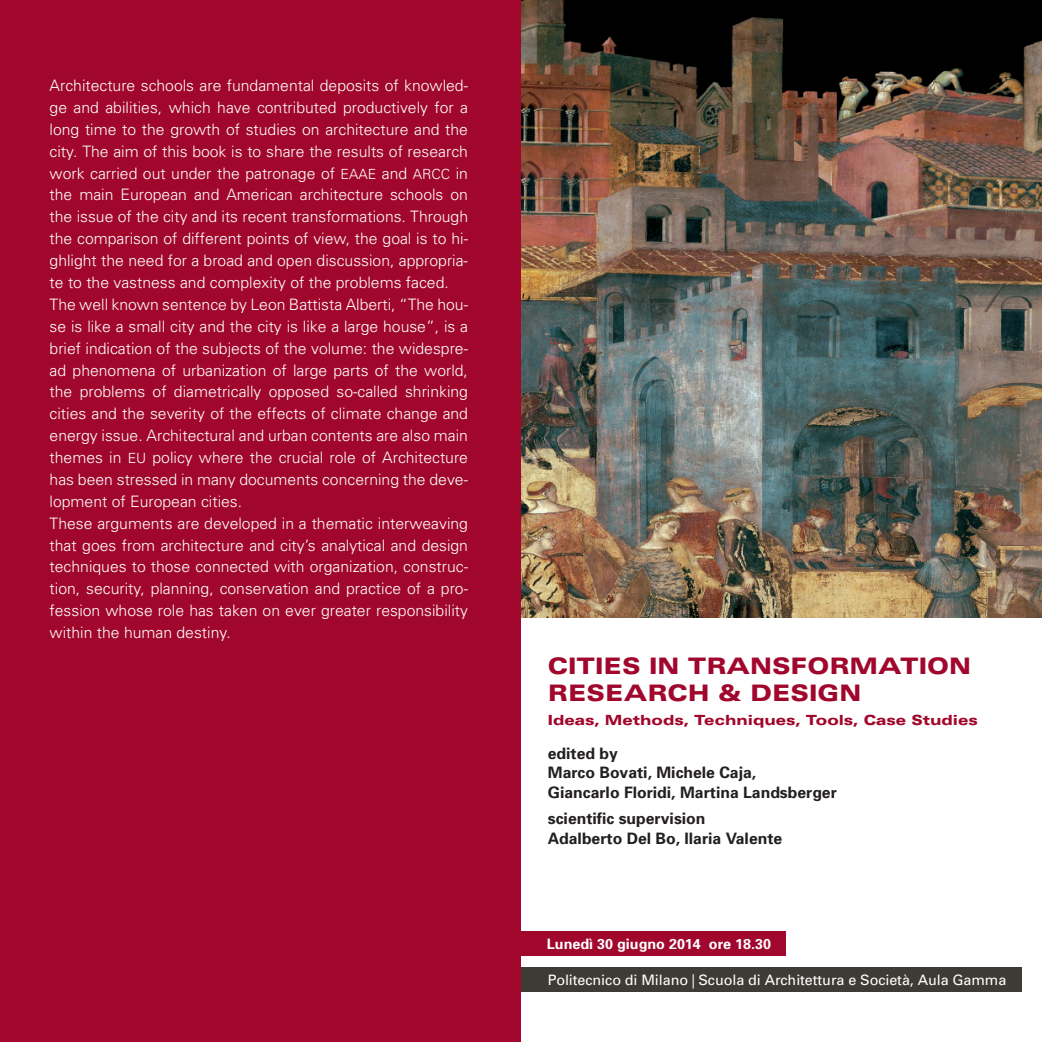
<style>
.page{position:relative;width:1042px;height:1042px;background:#fff}
.page>*{position:absolute;margin:0;border:0;box-sizing:border-box;transform-origin:0 0}
.t1{font:900 expanded 22.75px/27.3px "Univers";color:#a1072c}
.t2{font:300 15.75px/21.9px "Univers";color:#fff}
.t3{font:700 15.75px/19.2px "Univers";color:#231f20}
.t4{font:14.35px "Univers";letter-spacing:-.005em;color:#fff}
.t5{font:700 14.35px "Univers";color:#fff}
.t6{font:900 expanded 14px "Univers";color:#a1072c}
.s1{font-size:14px}
</style>
<div class="page">
<img style="left:521px;top:0;width:521px;height:618px">
<div style="left:450px;top:967px;width:571px;height:25px;background:#3e3b35"></div>
<div style="left:284px;top:931px;width:502px;height:25px;background:#a1072c"></div>
<div style="left:0;top:0;width:521px;height:1042px;background:#a1072c"></div>
<p class="t2" style="left:50px;top:75px;width:420px">Architecture schools are fundamental deposits of knowled&shy;ge and abilities, which have contributed productively for a long time to the growth of studies on architecture and the city. The aim of this book is to share the results of research work carried out under the patronage of <span class="s1">EAAE</span> and <span class="s1">ARCC</span> in the main European and American architecture schools on the issue of the city and its recent transformations. Through the comparison of different points of view, the goal is to hi&shy;ghlight the need for a broad and open discussion, appropria&shy;te to the vastness and complexity of the problems faced.<br>The well known sentence by Leon Battista Alberti, “The hou&shy;se is like a small city and the city is like a large house”, is a brief indication of the subjects of the volume: the widespre&shy;ad phenomena of urbanization of large parts of the world, the problems of diametrically opposed so-called shrinking cities and the severity of the effects of climate change and energy issue. Architectural and urban contents are also main themes in <span class="s1">EU</span> policy where the crucial role of Architecture has been stressed in many documents concerning the deve&shy;lopment of European cities.<br>These arguments are developed in a thematic interweaving that goes from architecture and city’s analytical and design techniques to those connected with organization, construc&shy;tion, security, planning, conservation and practice of a pro&shy;fession whose role has taken on ever greater responsibility within the human destiny.</p>
<h1 class="t1" style="left:548px;top:652px;width:425px">CITIES IN TRANSFORMATION<br>RESEARCH &amp; DESIGN</h1>
<p class="t6" style="left:548px;top:712px;width:431px">Ideas, Methods, Techniques, Tools, Case Studies</p>
<p class="t3" style="left:548px;top:744px;width:290px">edited by<br>Marco Bovati, Michele Caja,<br>Giancarlo Floridi, Martina Landsberger</p>
<p class="t3" style="left:548px;top:809px;width:236px">scientific supervision<br>Adalberto Del Bo, Ilaria Valente</p>
<p class="t5" style="left:547px;top:935px;width:226px">Lunedì 30 giugno 2014 ore 18.30</p>
<p class="t4" style="left:548px;top:972px;width:460px">Politecnico di Milano | Scuola di Architettura e Società, Aula Gamma</p>
</div>
